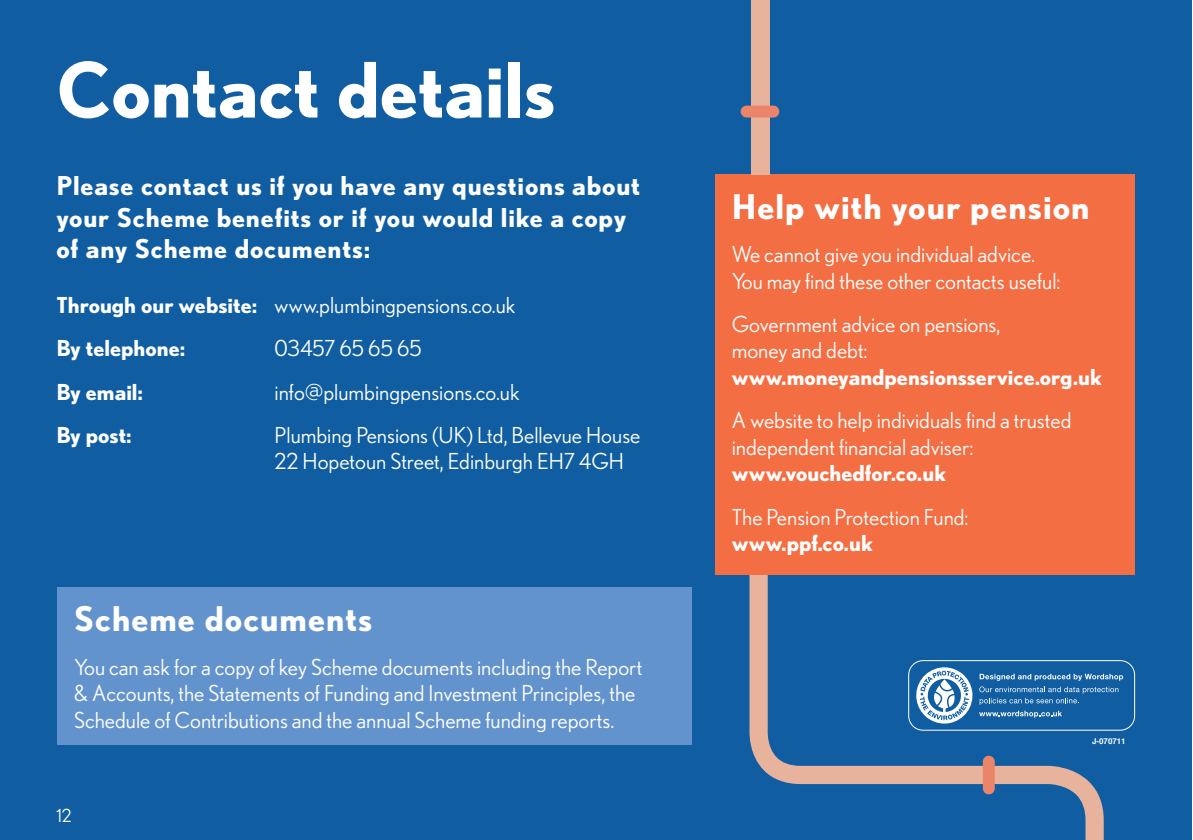
<style>
.page{position:relative;width:1193px;height:840px;background:#fff}
.page>*{position:absolute;margin:0;border:0;box-sizing:border-box;transform-origin:0 0}
.t1{font:700 76px "Nobel";color:#fff}
.t2{font:700 34px "Nobel";letter-spacing:.03em;color:#fff}
.t3{font:700 26px/31.2px "Nobel";letter-spacing:.03em;color:#fff}
.t4{font:22px/26.4px "Nobel";color:#fff}
.t5{font:700 22px/43.4px "Nobel";color:#fff}
.t6{font:18px "Nobel";color:#fff}
.t7{font:700 8px "Helvetica";color:#fff}
.s1{font-weight:400}
</style>
<div class="page">
<div style="left:0;top:0;width:1190px;height:840px;background:#105ea1"></div>
<svg style="left:749px;top:575px;width:354px;height:265px"></svg>
<div style="left:57px;top:587px;width:634px;height:157px;background:#6393cd"></div>
<div style="left:714px;top:174px;width:420px;height:401px;background:#f36e42"></div>
<div style="left:907px;top:660px;width:227px;height:70px;border:1px solid #fff;border-radius:14px"></div>
<svg style="left:914px;top:667px;width:208px;height:56px"></svg>
<div style="left:982px;top:755px;width:12px;height:39px;background:#ea856a;border-radius:6px"></div>
<div style="left:751px;top:0;width:18px;height:174px;background:#e8b39c"></div>
<div style="left:740px;top:106px;width:39px;height:11px;background:#ea856a;border-radius:6px"></div>
<h1 class="t1" style="left:57px;top:45px;width:500px">Contact details</h1>
<p class="t3" style="left:56px;top:170px;width:585px">Please contact us if you have any questions about your Scheme benefits or if you would like a copy of any Scheme documents:</p>
<p class="t5" style="left:56px;top:282px;width:460px">Through our website: <span class="s1">www.plumbingpensions.co.uk<br></span>By telephone:</p>
<p class="t4" style="left:274px;top:335px;width:149px">03457 65 65 65</p>
<p class="t5" style="left:56px;top:369px;width:88px">By email:</p>
<p class="t4" style="left:274px;top:378px;width:247px">info@plumbingpensions.co.uk</p>
<p class="t5" style="left:56px;top:413px;width:77px">By post:</p>
<p class="t4" style="left:274px;top:421px;width:367px">Plumbing Pensions (UK) Ltd, Bellevue House<br>22 Hopetoun Street, Edinburgh EH7 4GH</p>
<h2 class="t2" style="left:74px;top:598px;width:300px">Scheme documents</h2>
<p class="t4" style="left:74px;top:653px;width:569px">You can ask for a copy of key Scheme documents including the Report &amp; Accounts, the Statements of Funding and Investment Principles, the<br>Schedule of Contributions and the annual Scheme funding reports.</p>
<p class="t6" style="left:56px;top:805px;width:17px">12</p>
<h2 class="t2" style="left:731px;top:186px;width:359px">Help with your pension</h2>
<p class="t4" style="left:731px;top:241px;width:330px">We cannot give you individual advice.<br>You may find these other contacts useful:</p>
<p class="t4" style="left:731px;top:311px;width:270px">Government advice on pensions, money and debt:</p>
<p class="t5" style="left:731px;top:355px;width:371px">www.moneyandpensionsservice.org.uk</p>
<p class="t4" style="left:731px;top:407px;width:341px">A website to help individuals find a trusted independent financial adviser:</p>
<p class="t5" style="left:731px;top:451px;width:216px">www.vouchedfor.co.uk</p>
<p class="t4" style="left:731px;top:503px;width:238px">The Pension Protection Fund:</p>
<p class="t5" style="left:731px;top:521px;width:143px">www.ppf.co.uk</p>
<p class="t7" style="left:1091px;top:735px;width:35px">J-070711</p>
</div>
